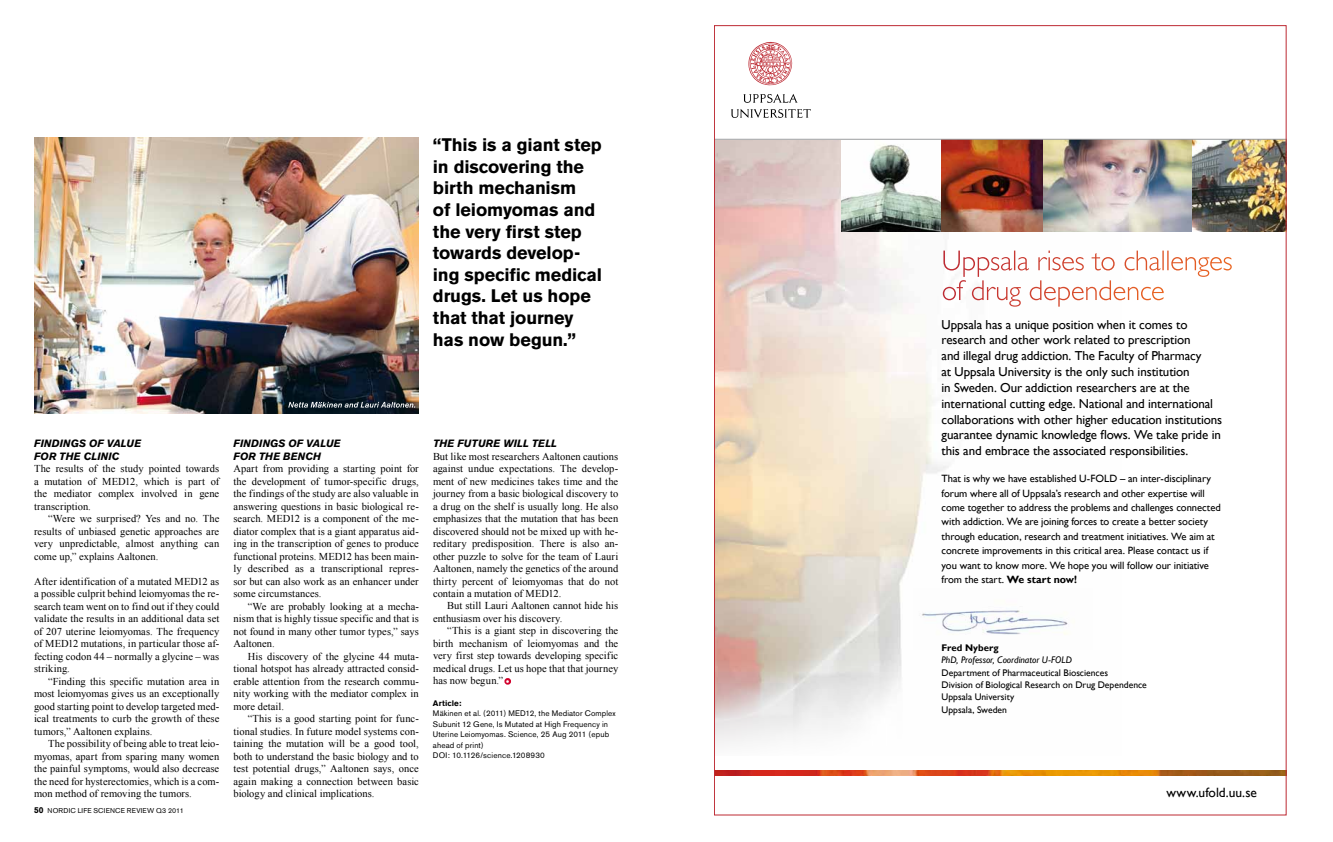
<style>
.page{position:relative;width:1333px;height:842px;background:#fff}
.page>*{position:absolute;margin:0;border:0;box-sizing:border-box;transform-origin:0 0}
.t1{font:700 18px/21.6px "Akzidenz Grotesk BE";letter-spacing:-.005em;color:#000}
.t2{font:13.4px "Gill Alt One";color:#000}
.t3{font:13px/15.8px "Gill Alt One";letter-spacing:-.01em;color:#000}
.t4{font:10.6px/14.4px "Gill Alt One";letter-spacing:-.005em;color:#000}
.t5{font:10.5px/12.5px "Times New Roman";letter-spacing:.005em;color:#000;text-align:justify}
.t6{font:italic 700 10.5px/12.5px "Akzidenz Grotesk BE";letter-spacing:.01em;color:#000}
.t7{font:9.6px/12.5px "Gill Alt One";color:#000}
.t8{font:italic 9.6px "Gill Alt One";color:#000}
.t9{font:700 9.6px "Gill Alt One";color:#000}
.t10{font:8px/10.5px "Akzidenz Grotesk BE";letter-spacing:.015em;color:#000}
.t11{font:700 8px "Akzidenz Grotesk BE";letter-spacing:.02em;color:#000}
.t12{font:7px "Akzidenz Grotesk BE";letter-spacing:.035em;color:#000}
.s1{font-weight:700;font-size:8.5px}
.s2{color:#fff}
.s3{font-weight:700}
</style>
<div class="page">
<svg style="left:504px;top:678px;width:7px;height:7px"></svg>
<img style="left:34px;top:138px;width:385px;height:276px">
<img style="left:716px;top:140px;width:394px;height:606px">
<svg style="left:748px;top:42px;width:44px;height:43px"></svg>
<svg style="left:743px;top:94px;width:54px;height:9px"></svg>
<svg style="left:731px;top:109px;width:79px;height:9px"></svg>
<img style="left:913px;top:588px;width:179px;height:61px">
<img style="left:841px;top:140px;width:443px;height:92px">
<img style="left:716px;top:770px;width:568px;height:6px">
<svg style="left:956px;top:280px;width:207px;height:27px"></svg>
<svg style="left:943px;top:251px;width:288px;height:19px"></svg>
<hr style="left:714px;top:139px;width:572px;height:1px;background:#9c9e9f">
<svg style="left:288px;top:402px;width:127px;height:6px"></svg>
<h1 class="t1" style="left:433px;top:134px;width:170px">“This is a giant step in discovering the birth mechanism<br>of leiomyomas and the very first step towards develop&shy;ing specific medical drugs. Let us hope that that journey has now begun.”</h1>
<p class="t6" style="left:34px;top:437px;width:109px">FINDINGS OF VALUE<br>FOR THE CLINIC</p>
<p class="t5" style="left:34px;top:462px;width:187px">The results of the study pointed towards a mutation of MED12, which is part of the mediator complex involved in gene transcription.</p>
<p class="t5" style="left:34px;top:512px;width:187px;text-indent:14px">“Were we surprised? Yes and no. The results of unbiased genetic approaches are very unpredictable, almost anything can come up,” explains Aaltonen.</p>
<p class="t5" style="left:34px;top:575px;width:187px">After identification of a mutated MED12 as a possible culprit behind leiomyomas the re&shy;search team went on to find out if they could validate the results in an additional data set of 207 uterine leiomyomas. The frequency of MED12 mutations, in particular those af&shy;fecting codon 44 – normally a glycine – was striking.</p>
<p class="t5" style="left:34px;top:675px;width:187px;text-indent:14px">“Finding this specific mutation area in most leiomyomas gives us an exceptionally good starting point to develop targeted med&shy;ical treatments to curb the growth of these tumors,” Aaltonen explains.</p>
<p class="t5" style="left:34px;top:737px;width:187px;text-indent:14px">The possibility of being able to treat leio&shy;myomas, apart from sparing many women the painful symptoms, would also decrease the need for hysterectomies, which is a com&shy;mon method of removing the tumors.</p>
<p class="t12" style="left:34px;top:806px;width:151px"><span class="s1">50</span> NORDIC LIFE SCIENCE REVIEW Q3 2011</p>
<p class="t6" style="left:233px;top:437px;width:109px">FINDINGS OF VALUE<br>FOR THE BENCH</p>
<p class="t5" style="left:233px;top:462px;width:187px">Apart from providing a starting point for the development of tumor-specific drugs, the findings of the study are also valuable in answering questions in basic biological re&shy;search. MED12 is a component of the me&shy;diator complex that is a giant apparatus aid&shy;ing in the transcription of genes to produce functional proteins. MED12 has been main&shy;ly described as a transcriptional repres&shy;sor but can also work as an enhancer under some circumstances.</p>
<p class="t5" style="left:233px;top:600px;width:187px;text-indent:14px">“We are probably looking at a mecha&shy;nism that is highly tissue specific and that is not found in many other tumor types,” says Aaltonen.</p>
<p class="t5" style="left:233px;top:650px;width:187px;text-indent:14px">His discovery of the glycine 44 muta&shy;tional hotspot has already attracted consid&shy;erable attention from the research commu&shy;nity working with the mediator complex in more detail.</p>
<p class="t5" style="left:233px;top:712px;width:187px;text-indent:14px">“This is a good starting point for func&shy;tional studies. In future model systems con&shy;taining the mutation will be a good tool, both to understand the basic biology and to test potential drugs,” Aaltonen says, once again making a connection between basic biology and clinical implications.</p>
<p class="t6" style="left:433px;top:437px;width:126px">THE FUTURE WILL TELL</p>
<p class="t5" style="left:433px;top:450px;width:187px">But like most researchers Aaltonen cautions against undue expectations. The develop&shy;ment of new medicines takes time and the journey from a basic biological discovery to a drug on the shelf is usually long. He also emphasizes that the mutation that has been discovered should not be mixed up with he&shy;reditary predisposition. There is also an&shy;other puzzle to solve for the team of Lauri Aaltonen, namely the genetics of the around thirty percent of leiomyomas that do not contain a mutation of MED12.</p>
<p class="t5" style="left:433px;top:599px;width:187px;text-indent:14px">But still Lauri Aaltonen cannot hide his enthusiasm over his discovery.</p>
<p class="t5" style="left:433px;top:624px;width:187px;text-indent:14px">“This is a giant step in discovering the birth mechanism of leiomyomas and the very first step towards developing specific medical drugs. Let us hope that that journey has now begun.” <span class="s2">•</span></p>
<p class="t11" style="left:433px;top:698px;width:30px">Article:</p>
<p class="t10" style="left:433px;top:708px;width:184px">Mäkinen et al. (2011) MED12, the Mediator Complex Subunit 12 Gene, Is Mutated at High Frequency in Uterine Leiomyomas. Science, 25 Aug 2011 (epub ahead of print)<br>DOI: 10.1126/science.1208930</p>
<p class="t3" style="left:941px;top:316px;width:282px">Uppsala has a unique position when it comes to research and other work related to prescription<br>and illegal drug addiction. The Faculty of Pharmacy<br>at Uppsala University is the only such institution<br>in Sweden. Our addiction researchers are at the international cutting edge. National and international collaborations with other higher education institutions guarantee dynamic knowledge flows. We take pride in this and embrace the associated responsibilities.</p>
<p class="t4" style="left:941px;top:471px;width:281px">That is why we have established U-FOLD – an inter-disciplinary forum where all of Uppsala’s research and other expertise will come together to address the problems and challenges connected with addiction. We are joining forces to create a better society through education, research and treatment initiatives. We aim at concrete improvements in this critical area. Please contact us if you want to know more. We hope you will follow our initiative from the start. <span class="s3">We start now!</span></p>
<p class="t9" style="left:941px;top:642px;width:58px">Fred Nyberg</p>
<p class="t8" style="left:941px;top:654px;width:132px">PhD, Professor, Coordinator U-FOLD</p>
<p class="t7" style="left:941px;top:666px;width:207px">Department of Pharmaceutical Biosciences<br>Division of Biological Research on Drug Dependence Uppsala University<br>Uppsala, Sweden</p>
<p class="t2" style="left:1166px;top:785px;width:92px">www.ufold.uu.se</p>
</div>
